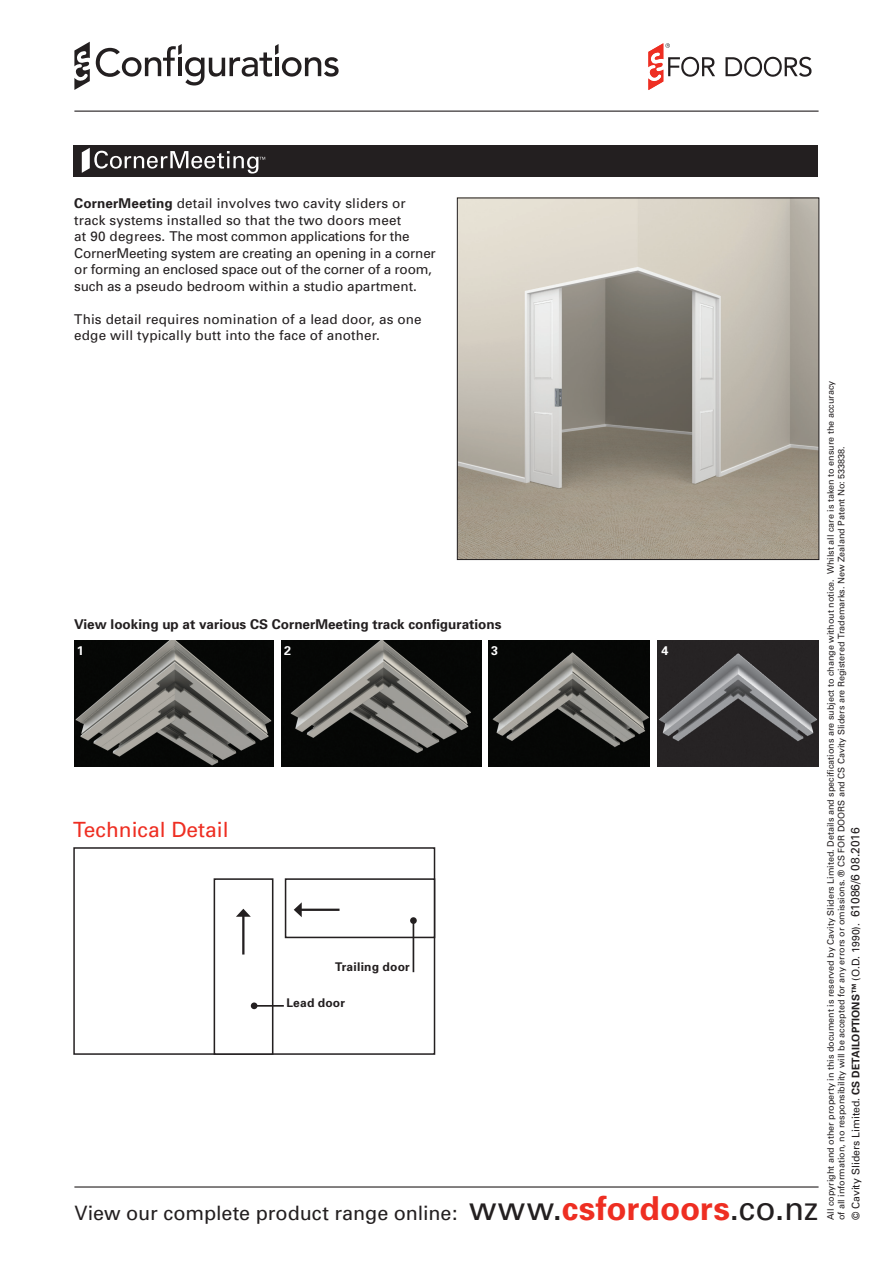
<style>
.page{position:relative;width:893px;height:1263px;background:#fff}
.page>*{position:absolute;margin:0;border:0;box-sizing:border-box;transform-origin:0 0}
.t1{font:21px "Univers";color:#ee2e22}
.t2{font:19.8px "Univers";color:#231f20}
.t3{font:13.5px/16.5px "Univers";letter-spacing:-.015em;color:#231f20}
.t4{font:13.5px/16.5px "Univers";letter-spacing:.01em;color:#231f20}
.t5{font:700 13.5px "Univers";color:#231f20}
.t6{font:700 12.6px "Univers";color:#fff}
.t7{font:700 12px "Univers";letter-spacing:.02em;color:#231f20}
.t8{font:10.5px "Univers";color:#231f20}
.t9{font:9px/10.5px "Univers";color:#231f20}
.s1{font-weight:700}
.s2{font-size:33px}
.s3{font-weight:700;font-size:33px;color:#ee2e22}
.s4{font-size:12px}
</style>
<div class="page">
<svg style="left:74px;top:42px;width:16px;height:48px"></svg>
<svg style="left:96px;top:44px;width:243px;height:42px"></svg>
<hr style="left:74px;top:111px;width:745px;height:1px;background:#231f20">
<hr style="left:74px;top:1186px;width:745px;height:1px;background:#231f20">
<svg style="left:648px;top:43px;width:67px;height:47px"></svg>
<svg style="left:725px;top:57px;width:86px;height:20px"></svg>
<div style="left:73px;top:847px;width:362px;height:208px;border:2px solid #231f20"></div>
<div style="left:214px;top:878px;width:59px;height:177px;border:2px solid #231f20"></div>
<div style="left:285px;top:878px;width:150px;height:60px;border:2px solid #231f20"></div>
<hr style="left:242px;top:915px;width:2px;height:39px;background:#231f20">
<svg style="left:236px;top:909px;width:15px;height:8px"></svg>
<hr style="left:300px;top:909px;width:40px;height:2px;background:#231f20">
<svg style="left:294px;top:902px;width:8px;height:15px"></svg>
<hr style="left:254px;top:1005px;width:30px;height:2px;background:#231f20">
<div style="left:251px;top:1002px;width:6px;height:7px;background:#231f20;border-radius:50%"></div>
<hr style="left:413px;top:920px;width:1px;height:52px;background:#231f20">
<div style="left:410px;top:917px;width:7px;height:7px;background:#231f20;border-radius:50%"></div>
<img style="left:657px;top:640px;width:162px;height:127px">
<img style="left:281px;top:640px;width:200px;height:127px">
<img style="left:489px;top:640px;width:161px;height:127px">
<img style="left:74px;top:640px;width:200px;height:127px">
<div style="left:73px;top:145px;width:744px;height:31px;background:#231f20"></div>
<svg style="left:82px;top:148px;width:183px;height:26px"></svg>
<img style="left:459px;top:200px;width:358px;height:358px">
<div style="left:457px;top:198px;width:362px;height:362px;border:1px solid #231f20"></div>
<p class="t3" style="left:74px;top:196px;width:363px"><span class="s1">CornerMeeting</span> detail involves two cavity sliders or track systems installed so that the two doors meet<br>at 90 degrees. The most common applications for the CornerMeeting system are creating an opening in a corner or forming an enclosed space out of the corner of a room, such as a pseudo bedroom within a studio apartment.</p>
<h3 class="t4" style="left:74px;top:311px;width:349px">This detail requires nomination of a lead door, as one edge will typically butt into the face of another.</h3>
<h3 class="t5" style="left:74px;top:616px;width:429px">View looking up at various CS CornerMeeting track configurations</h3>
<h3 class="t6" style="left:77px;top:643px;width:9px">1</h3>
<h3 class="t6" style="left:284px;top:643px;width:9px">2</h3>
<h3 class="t6" style="left:491px;top:643px;width:9px">3</h3>
<h3 class="t6" style="left:661px;top:643px;width:9px">4</h3>
<h1 class="t1" style="left:73px;top:817px;width:157px">Technical Detail</h1>
<h3 class="t7" style="left:335px;top:960px;width:76px">Trailing door</h3>
<h3 class="t7" style="left:286px;top:995px;width:60px">Lead door</h3>
<h2 class="t2" style="left:74px;top:1202px;width:746px">View our complete product range online: <span class="s2">www.</span><span class="s3">csfordoors</span><span class="s2">.co.nz</span></h2>
<p class="t9" style="left:825px;top:1220px;width:841px;rotate:-90deg">All copyright and other property in this document is reserved by Cavity Sliders Limited. Details and specifications are subject to change without notice. Whilst all care is taken to ensure the accuracy of all information, no responsibility will be accepted for any errors or omissions. ® CS FOR DOORS and CS Cavity Sliders are Registered Trademarks. New Zealand Patent No: 533838.</p>
<p class="t8" style="left:849px;top:1220px;width:395px;rotate:-90deg">© Cavity Sliders Limited. <span class="s1">CS DETAILOPTIONS™</span> (O.D. 1990). <span class="s4">61086/6 08.2016</span></p>
</div>
